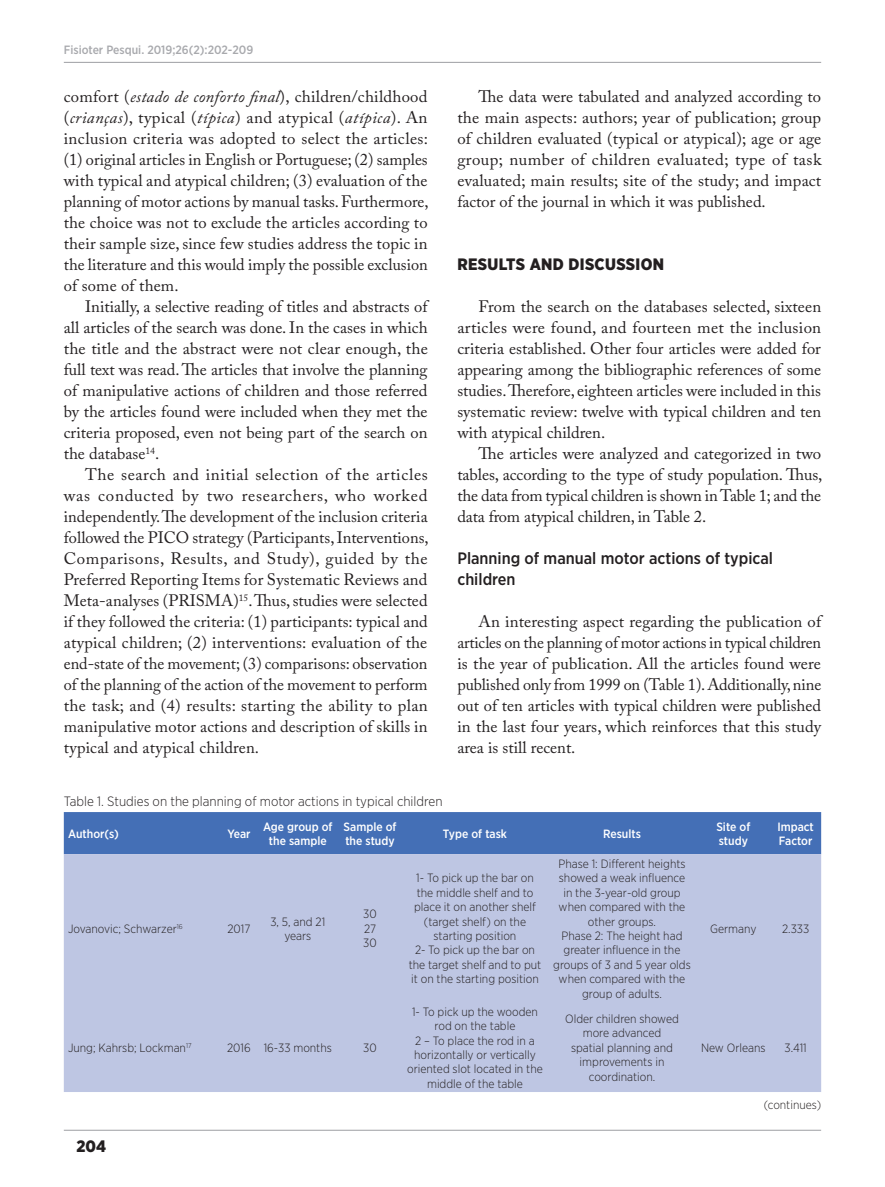
<style>
.page{position:relative;width:885px;height:1187px;background:#fff}
.page>*{position:absolute;margin:0;border:0;box-sizing:border-box;transform-origin:0 0}
.TEXTO{font:16.5px/21px "Adobe Caslon Pro";color:#231f20;text-align:justify}
.Sub2{font:500 16.5px/21px "Gotham Narrow";color:#231f20}
.Sub1{font:900 16.5px "Gotham Narrow";letter-spacing:.02em;color:#231f20}
.Tab_tit{font:300 13.5px "Gotham Narrow";color:#231f20}
.Tab_corpo{font:300 12px/14.4px "Gotham Narrow";color:#231f20;text-align:center}
.Tab_gravata{font:500 12px/14.4px "Gotham Narrow";color:#fff}
.t1{font:500 12px "Gotham Narrow";color:#a8a9ad}
.s1{font-style:italic}
</style>
<div class="page">
<hr style="left:64px;top:62px;width:757px;height:1px;background:#a8a9ad">
<hr style="left:64px;top:1129px;width:757px;height:1px;background:#a8a9ad">
<div style="left:64px;top:812px;width:757px;height:42px;background:#446fb6"></div>
<div style="left:64px;top:854px;width:757px;height:237px;background:#bec6e3"></div>
<p class="t1" style="left:64px;top:42px;width:191px">Fisioter Pesqui. 2019;26(2):202-209</p>
<p class="TEXTO" style="left:64px;top:86px;width:366px">comfort (<span class="s1">estado de conforto final</span>), children/childhood (<span class="s1">crianças</span>), typical (<span class="s1">típica</span>) and atypical (<span class="s1">atípica</span>). An inclusion criteria was adopted to select the articles: (1) original articles in English or Portuguese; (2) samples with typical and atypical children; (3) evaluation of the planning of motor actions by manual tasks. Furthermore, the choice was not to exclude the articles according to their sample size, since few studies address the topic in the literature and this would imply the possible exclusion of some of them.</p>
<p class="TEXTO" style="left:64px;top:296px;width:365px;text-indent:21px">Initially, a selective reading of titles and abstracts of all articles of the search was done. In the cases in which the title and the abstract were not clear enough, the full text was read. The articles that involve the planning of manipulative actions of children and those referred by the articles found were included when they met the criteria proposed, even not being part of the search on the database<sup>14</sup>.</p>
<p class="TEXTO" style="left:64px;top:464px;width:366px;text-indent:21px">The search and initial selection of the articles was conducted by two researchers, who worked independently. The development of the inclusion criteria followed the PICO strategy (Participants, Interventions, Comparisons, Results, and Study), guided by the Preferred Reporting Items for Systematic Reviews and Meta-analyses (PRISMA)<sup>15</sup>. Thus, studies were selected if they followed the criteria: (1) participants: typical and atypical children; (2) interventions: evaluation of the end-state of the movement; (3) comparisons: observation of the planning of the action of the movement to perform the task; and (4) results: starting the ability to plan manipulative motor actions and description of skills in typical and atypical children.</p>
<p class="TEXTO" style="left:457px;top:86px;width:365px;text-indent:21px">The data were tabulated and analyzed according to the main aspects: authors; year of publication; group of children evaluated (typical or atypical); age or age group; number of children evaluated; type of task evaluated; main results; site of the study; and impact factor of the journal in which it was published.</p>
<p class="Sub1" style="left:457px;top:253px;width:208px">RESULTS AND DISCUSSION</p>
<p class="TEXTO" style="left:457px;top:296px;width:365px;text-indent:21px">From the search on the databases selected, sixteen articles were found, and fourteen met the inclusion criteria established. Other four articles were added for appearing among the bibliographic references of some studies. Therefore, eighteen articles were included in this systematic review: twelve with typical children and ten with atypical children.</p>
<p class="TEXTO" style="left:457px;top:443px;width:366px;text-indent:21px">The articles were analyzed and categorized in two tables, according to the type of study population. Thus, the data from typical children is shown in Table 1; and the data from atypical children, in Table 2.</p>
<p class="Sub2" style="left:457px;top:547px;width:317px">Planning of manual motor actions of typical children</p>
<p class="TEXTO" style="left:457px;top:611px;width:365px;text-indent:21px">An interesting aspect regarding the publication of articles on the planning of motor actions in typical children is the year of publication. All the articles found were published only from 1999 on (Table 1). Additionally, nine out of ten articles with typical children were published in the last four years, which reinforces that this study area is still recent.</p>
<p class="Tab_tit" style="left:64px;top:793px;width:380px">Table 1. Studies on the planning of motor actions in typical children</p>
<p class="Tab_gravata" style="left:68px;top:826px;width:52px">Author(s)</p>
<p class="Tab_gravata" style="left:227px;top:826px;width:25px">Year</p>
<p class="Tab_gravata" style="left:263px;top:819px;width:71px;text-align:center">Age group of the sample</p>
<p class="Tab_gravata" style="left:343px;top:819px;width:54px">Sample of the study</p>
<p class="Tab_gravata" style="left:443px;top:826px;width:66px">Type of task</p>
<p class="Tab_gravata" style="left:603px;top:826px;width:39px">Results</p>
<p class="Tab_gravata" style="left:716px;top:819px;width:35px">Site of study</p>
<p class="Tab_gravata" style="left:777px;top:819px;width:38px">Impact<br>Factor</p>
<p class="Tab_corpo" style="left:68px;top:921px;width:116px">Jovanovic; Schwarzer<sup>16</sup></p>
<p class="Tab_corpo" style="left:227px;top:921px;width:24px">2017</p>
<p class="Tab_corpo" style="left:270px;top:913px;width:56px">3, 5, and 21 years</p>
<p class="Tab_corpo" style="left:363px;top:906px;width:15px">30</p>
<p class="Tab_corpo" style="left:364px;top:921px;width:14px">27</p>
<p class="Tab_corpo" style="left:363px;top:935px;width:15px">30</p>
<p class="Tab_corpo" style="left:68px;top:1039px;width:125px">Jung; Kahrsb; Lockman<sup>17</sup></p>
<p class="Tab_corpo" style="left:227px;top:1039px;width:25px">2016</p>
<p class="Tab_corpo" style="left:264px;top:1039px;width:70px">16-33 months</p>
<p class="Tab_corpo" style="left:363px;top:1039px;width:15px">30</p>
<p class="Sub1" style="left:77px;top:1135px;width:31px">204</p>
<p class="Tab_corpo" style="left:414px;top:870px;width:123px">1- To pick up the bar on the middle shelf and to place it on another shelf (target shelf) on the starting position</p>
<p class="Tab_corpo" style="left:408px;top:942px;width:134px">2- To pick up the bar on the target shelf and to put it on the starting position</p>
<p class="Tab_corpo" style="left:412px;top:1003px;width:127px">1- To pick up the wooden rod on the table</p>
<p class="Tab_corpo" style="left:407px;top:1032px;width:137px">2 – To place the rod in a horizontally or vertically oriented slot located in the middle of the table</p>
<p class="Tab_corpo" style="left:558px;top:856px;width:129px">Phase 1: Different heights showed a weak influence in the 3-year-old group when compared with the other groups.</p>
<p class="Tab_corpo" style="left:553px;top:928px;width:139px">Phase 2: The height had greater influence in the groups of 3 and 5 year olds when compared with the group of adults.</p>
<p class="Tab_corpo" style="left:565px;top:1011px;width:115px">Older children showed more advanced spatial planning and improvements in coordination.</p>
<p class="Tab_corpo" style="left:710px;top:921px;width:48px">Germany</p>
<p class="Tab_corpo" style="left:782px;top:921px;width:29px">2.333</p>
<p class="Tab_corpo" style="left:701px;top:1039px;width:66px">New Orleans</p>
<p class="Tab_corpo" style="left:784px;top:1039px;width:24px">3.411</p>
<p class="Tab_corpo" style="left:763px;top:1097px;width:59px">(continues)</p>
</div>
